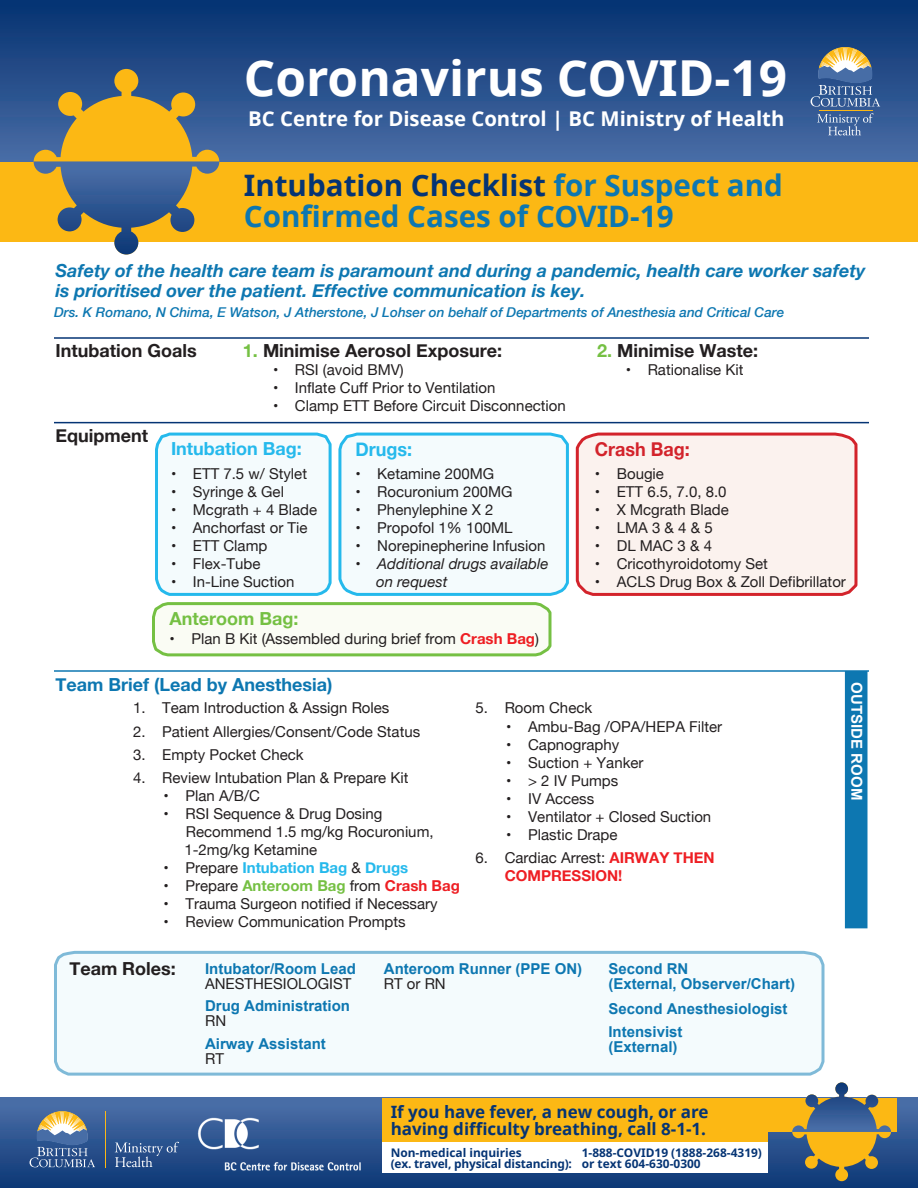
<style>
.page{position:relative;width:918px;height:1188px;background:#fff}
.page>*{position:absolute;margin:0;border:0;box-sizing:border-box;transform-origin:0 0}
.t1{font:700 49.65px "BC Sans";color:#fff}
.t2{font:700 29.55px/31px "BC Sans";color:#0d77b1}
.t3{font:700 20.4px "BC Sans";color:#fff}
.t4{font:700 19.05px "Helvetica Neue";color:#d3232b;scale:.95 1}
.t5{font:700 19.05px "Helvetica Neue";color:#25b9ec;scale:.95 1}
.t6{font:italic 700 18px/19.5px "Helvetica Neue";color:#0d77b1}
.t7{font:700 18px "Helvetica Neue";color:#231f20}
.t8{font:700 18px "Helvetica Neue";color:#0d77b1}
.t9{font:700 18px "Helvetica Neue";color:#25b9ec}
.t10{font:700 18px "Helvetica Neue";color:#75c043}
.t11{font:700 16.95px/16.4px "BC Sans";color:#053474}
.t12{font:15px/18px "Helvetica Neue";color:#231f20}
.t13{font:700 15px/15px "Arial";color:#0d77b1}
.t14{font:700 15px/18px "Helvetica Neue";color:#ee1e23}
.t15{font:italic 15px/18px "Helvetica Neue";color:#231f20}
.t16{font:700 15px "Helvetica Neue";color:#25b9ec}
.t17{font:700 15px "Arial";color:#fff}
.t18{font:italic 500 13.5px "Helvetica Neue";color:#0d77b1}
.t19{font:700 11.85px/11.6px "BC Sans";color:#053474}
.s1{color:#053474}
.s2{color:#75c043}
.s3{font-weight:700;color:#ee1e23}
.s4{font-style:normal}
.s5{font-weight:400;color:#231f20}
.s6{font-weight:700;color:#75c043}
</style>
<div class="page">
<svg style="left:575px;top:432px;width:283px;height:164px;background:#f8e6e3"></svg>
<svg style="left:152px;top:432px;width:417px;height:225px"></svg>
<div style="left:54px;top:950px;width:771px;height:126px;background:#f4fbfd"></div>
<div style="left:0;top:162px;width:918px;height:80px;background:#fcb814"></div>
<div style="left:0;top:0;width:918px;height:162px;background:linear-gradient(to bottom,#043271,#496ca5)"></div>
<hr style="left:819px;top:110px;width:53px;height:1px;background:#fcb814">
<svg style="left:811px;top:47px;width:69px;height:60px;background:#677c95"></svg>
<svg style="left:817px;top:113px;width:57px;height:22px"></svg>
<svg style="left:34px;top:69px;width:185px;height:186px"></svg>
<div style="left:0;top:1098px;width:918px;height:90px;background:linear-gradient(to bottom,#4d71a9,#0d3876)"></div>
<svg style="left:115px;top:1142px;width:64px;height:25px;background:#45679a"></svg>
<svg style="left:30px;top:1111px;width:65px;height:56px;background:#6b7f98"></svg>
<hr style="left:105px;top:1111px;width:1px;height:56px;background:#fcb814">
<img style="left:197px;top:1118px;width:166px;height:53px">
<div style="left:382px;top:1098px;width:515px;height:34px;background:#fcb814"></div>
<svg style="left:792px;top:1082px;width:99px;height:99px"></svg>
<div style="left:382px;top:1111px;width:386px;height:32px;background:#fcb814"></div>
<div style="left:382px;top:1143px;width:386px;height:30px;background:#fff"></div>
<hr style="left:54px;top:337px;width:815px;height:2px;background:#053474">
<hr style="left:54px;top:422px;width:815px;height:1px;background:#053474">
<hr style="left:54px;top:670px;width:815px;height:2px;background:#0d77b1">
<div style="left:845px;top:671px;width:22px;height:257px;background:#0d77b1"></div>
<h1 class="t1" style="left:244px;top:43px;width:545px">Coronavirus COVID-19</h1>
<h3 class="t3" style="left:248px;top:104px;width:538px">BC Centre for Disease Control | BC Ministry of Health</h3>
<h2 class="t2" style="left:244px;top:171px;width:541px"><span class="s1">Intubation Checklist</span> for Suspect and<br>Confirmed Cases of COVID-19</h2>
<p class="t6" style="left:56px;top:262px;width:812px">Safety of the health care team is paramount and during a pandemic, health care worker safety is prioritised over the patient. Effective communication is key.</p>
<p class="t18" style="left:54px;top:301px;width:732px">Drs. K Romano, N Chima, E Watson, J Atherstone, J Lohser on behalf of Departments of Anesthesia and Critical Care</p>
<p class="t7" style="left:56px;top:336px;width:143px">Intubation Goals</p>
<p class="t7" style="left:243px;top:337px;width:261px"><span class="s2">1.</span> Minimise Aerosol Exposure:</p>
<p class="t7" style="left:597px;top:337px;width:162px"><span class="s2">2.</span> Minimise Waste:</p>
<p class="t12" style="left:273px;top:362px;width:132px">• RSI (avoid BMV)</p>
<p class="t12" style="left:273px;top:380px;width:224px">• Inflate Cuff Prior to Ventilation</p>
<p class="t12" style="left:273px;top:398px;width:294px">• Clamp ETT Before Circuit Disconnection</p>
<p class="t9" style="left:171px;top:435px;width:132px">Intubation Bag:</p>
<p class="t5" style="left:355px;top:434px;width:61px">Drugs:</p>
<p class="t4" style="left:595px;top:434px;width:102px">Crash Bag:</p>
<p class="t12" style="left:171px;top:465px;width:138px">• ETT 7.5 w/ Stylet</p>
<p class="t12" style="left:171px;top:483px;width:115px">• Syringe &amp; Gel</p>
<p class="t12" style="left:171px;top:501px;width:148px">• Mcgrath + 4 Blade</p>
<p class="t12" style="left:171px;top:519px;width:138px">• Anchorfast or Tie</p>
<p class="t12" style="left:171px;top:537px;width:98px">• ETT Clamp</p>
<p class="t12" style="left:171px;top:555px;width:91px">• Flex-Tube</p>
<p class="t12" style="left:171px;top:573px;width:125px">• In-Line Suction</p>
<p class="t10" style="left:170px;top:604px;width:130px">Anteroom Bag:</p>
<p class="t12" style="left:170px;top:631px;width:371px">• Plan B Kit (Assembled during brief from <span class="s3">Crash Bag</span>)</p>
<p class="t12" style="left:626px;top:362px;width:119px">• Rationalise Kit</p>
<p class="t7" style="left:56px;top:421px;width:94px">Equipment</p>
<p class="t12" style="left:355px;top:465px;width:140px">• Ketamine 200MG</p>
<p class="t12" style="left:355px;top:483px;width:159px">• Rocuronium 200MG</p>
<p class="t12" style="left:355px;top:501px;width:140px">• Phenylephine X 2</p>
<p class="t12" style="left:355px;top:519px;width:159px">• Propofol 1% 100ML</p>
<p class="t12" style="left:355px;top:537px;width:192px">• Norepinepherine Infusion</p>
<p class="t15" style="left:376px;top:555px;width:174px;text-indent:-21px"><span class="s4">•</span> Additional drugs available on request</p>
<p class="t12" style="left:595px;top:465px;width:71px">• Bougie</p>
<p class="t12" style="left:595px;top:483px;width:133px">• ETT 6.5, 7.0, 8.0</p>
<p class="t12" style="left:595px;top:501px;width:135px">• X Mcgrath Blade</p>
<p class="t12" style="left:595px;top:519px;width:119px">• LMA 3 &amp; 4 &amp; 5</p>
<p class="t12" style="left:595px;top:537px;width:119px">• DL MAC 3 &amp; 4</p>
<p class="t12" style="left:595px;top:555px;width:175px">• Cricothyroidotomy Set</p>
<p class="t12" style="left:595px;top:573px;width:253px">• ACLS Drug Box &amp; Zoll Defibrillator</p>
<p class="t8" style="left:56px;top:671px;width:278px">Team Brief (Lead by Anesthesia)</p>
<p class="t12" style="left:133px;top:700px;width:258px">1. Team Introduction &amp; Assign Roles</p>
<p class="t12" style="left:133px;top:723px;width:289px">2. Patient Allergies/Consent/Code Status</p>
<p class="t12" style="left:133px;top:747px;width:172px">3. Empty Pocket Check</p>
<p class="t12" style="left:133px;top:770px;width:277px">4. Review Intubation Plan &amp; Prepare Kit</p>
<p class="t12" style="left:164px;top:787px;width:98px">• Plan A/B/C</p>
<p class="t12" style="left:184px;top:805px;width:251px;text-indent:-21px">• RSI Sequence &amp; Drug Dosing<br>Recommend 1.5 mg/kg Rocuronium,<br>1-2mg/kg Ketamine</p>
<p class="t16" style="left:164px;top:856px;width:246px"><span class="s5">• Prepare</span> Intubation Bag <span class="s5">&amp;</span> Drugs</p>
<p class="t12" style="left:164px;top:877px;width:298px">• Prepare <span class="s6">Anteroom Bag</span> from <span class="s3">Crash Bag</span></p>
<p class="t12" style="left:164px;top:895px;width:276px">• Trauma Surgeon notified if Necessary</p>
<p class="t12" style="left:164px;top:913px;width:244px">• Review Communication Prompts</p>
<p class="t12" style="left:476px;top:700px;width:118px">5. Room Check</p>
<p class="t12" style="left:506px;top:718px;width:218px">• Ambu-Bag /OPA/HEPA Filter</p>
<p class="t12" style="left:506px;top:736px;width:115px">• Capnography</p>
<p class="t12" style="left:506px;top:754px;width:139px">• Suction + Yanker</p>
<p class="t12" style="left:506px;top:772px;width:114px">• &gt; 2 IV Pumps</p>
<p class="t12" style="left:506px;top:790px;width:90px">• IV Access</p>
<p class="t12" style="left:506px;top:808px;width:207px">• Ventilator + Closed Suction</p>
<p class="t12" style="left:506px;top:826px;width:113px">• Plastic Drape</p>
<p class="t14" style="left:505px;top:849px;width:211px;text-indent:-29px"><span class="s5">6. Cardiac Arrest:</span> AIRWAY THEN<br>COMPRESSION!</p>
<p class="t7" style="left:69px;top:954px;width:108px">Team Roles:</p>
<p class="t13" style="left:205px;top:962px;width:152px">Intubator/Room Lead</p>
<p class="t12" style="left:205px;top:975px;width:148px">ANESTHESIOLOGIST</p>
<p class="t13" style="left:205px;top:999px;width:147px">Drug Administration</p>
<p class="t12" style="left:205px;top:1013px;width:23px">RN</p>
<p class="t13" style="left:205px;top:1037px;width:122px">Airway Assistant</p>
<p class="t12" style="left:205px;top:1050px;width:20px">RT</p>
<p class="t13" style="left:384px;top:962px;width:200px">Anteroom Runner (PPE ON)</p>
<p class="t12" style="left:384px;top:975px;width:63px">RT or RN</p>
<p class="t13" style="left:608px;top:962px;width:188px">Second RN<br>(External, Observer/Chart)</p>
<p class="t13" style="left:608px;top:998px;width:181px;line-height:22.5px">Second Anesthesiologist<br>Intensivist</p>
<p class="t13" style="left:608px;top:1040px;width:71px">(External)</p>
<p class="t11" style="left:391px;top:1104px;width:319px">If you have fever, a new cough, or are having difficulty breathing, call 8-1-1.</p>
<p class="t19" style="left:391px;top:1147px;width:183px">Non-medical inquiries<br>(ex. travel, physical distancing):</p>
<p class="t19" style="left:582px;top:1147px;width:182px">1-888-COVID19 (1888-268-4319) or text 604-630-0300</p>
<p class="t17" style="left:867px;top:682px;width:119px;rotate:90deg">OUTSIDE ROOM</p>
</div>
